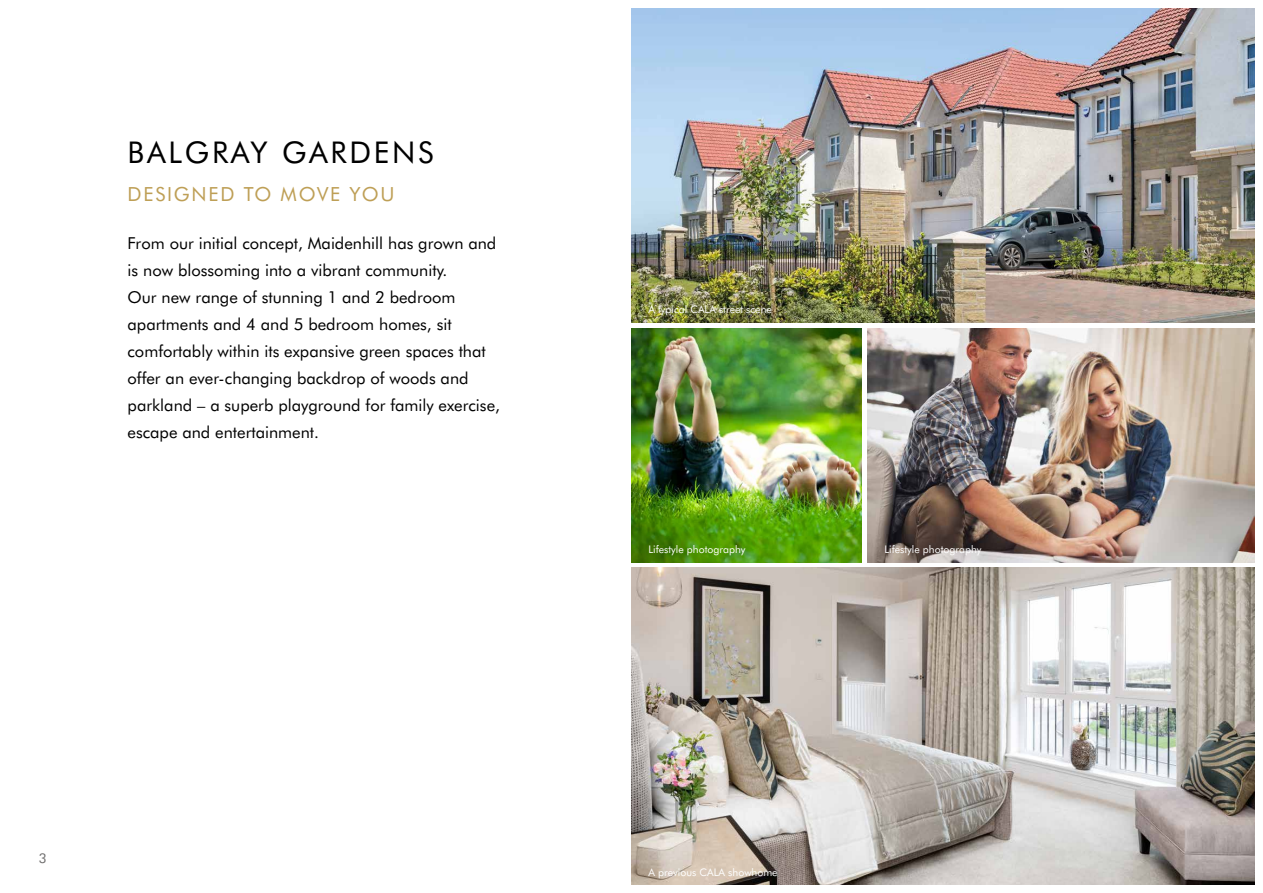
<style>
.page{position:relative;width:1263px;height:893px;background:#fff}
.page>*{position:absolute;margin:0;border:0;box-sizing:border-box;transform-origin:0 0}
.t1{font:30px "Futura BT";letter-spacing:.09em;color:#000}
.t2{font:19.5px "Futura BT";letter-spacing:.09em;color:#be9f56}
.t3{font:16.5px/27px "Futura BT";color:#000}
.t4{font:13.5px "Futura BT";color:#706f6f}
.t5{font:10.5px "Futura BT";color:#fff}
</style>
<div class="page">
<img style="left:631px;top:9px;width:623px;height:313px">
<img style="left:631px;top:328px;width:230px;height:234px">
<img style="left:867px;top:328px;width:387px;height:234px">
<img style="left:631px;top:567px;width:623px;height:317px">
<h1 class="t1" style="left:128px;top:134px;width:307px">BALGRAY GARDENS</h1>
<p class="t2" style="left:128px;top:182px;width:268px">DESIGNED TO MOVE YOU</p>
<p class="t3" style="left:128px;top:229px;width:374px">From our initial concept, Maidenhill has grown and is now blossoming into a vibrant community.<br>Our new range of stunning 1 and 2 bedroom apartments and 4 and 5 bedroom homes, sit comfortably within its expansive green spaces that offer an ever-changing backdrop of woods and parkland – a superb playground for family exercise, escape and entertainment.</p>
<p class="t4" style="left:39px;top:850px;width:9px">3</p>
<p class="t5" style="left:648px;top:303px;width:125px">A typical CALA street scene</p>
<p class="t5" style="left:648px;top:543px;width:99px">Lifestyle photography</p>
<p class="t5" style="left:884px;top:543px;width:99px">Lifestyle photography</p>
<p class="t5" style="left:648px;top:865px;width:131px">A previous CALA showhome</p>
</div>
